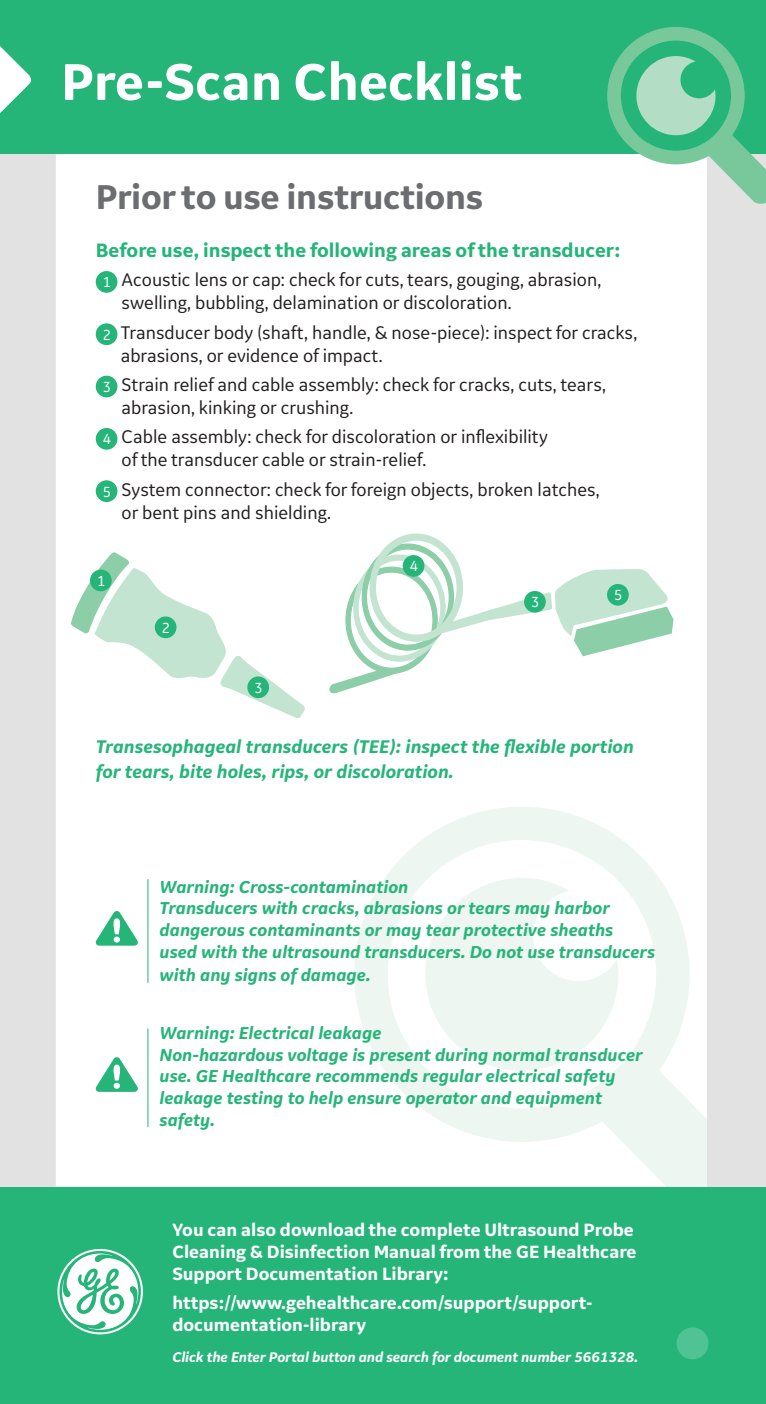
<style>
.page{position:relative;width:766px;height:1404px;background:#fff}
.page>*{position:absolute;margin:0;border:0;box-sizing:border-box;transform-origin:0 0}
.t1{font:700 54px "GE Inspira Sans";color:#fff}
.t2{font:700 36px "GE Inspira Sans";letter-spacing:-.01em;color:#6c6d70}
.Legalize_and_Referen{font:700 20.25px "GE Inspira Sans";color:#25b579}
.Legalize_and_Referen-2{font:19.12px/22.9px "GE Inspira Sans";color:#231f20}
.Legalize_and_Referen-3{font:italic 700 19.12px/24.3px "GE Inspira Sans";color:#25b579}
.Legalize_and_Referen-4{font:700 18.45px/22.3px "GE Inspira Sans";color:#fff}
.Legalize_and_Referen-5{font:italic 700 18px/22.1px "GE Inspira Sans";color:#25b579}
.Legalize_and_Referen-6{font:15.3px "GE Inspira Sans";color:#fff}
.Legalize_and_Referen-7{font:italic 700 14.62px "GE Inspira Sans";letter-spacing:-.01em;color:#fff}
</style>
<div class="page">
<div style="left:0;top:115px;width:765px;height:1192px;background:#e2e2e2"></div>
<div style="left:56px;top:128px;width:650px;height:1135px;background:#fff;border-radius:19px"></div>
<svg style="left:354px;top:807px;width:352px;height:379px"></svg>
<div style="left:96px;top:271px;width:21px;height:22px;background:#25b579;border-radius:50%"></div>
<div style="left:96px;top:323px;width:21px;height:22px;background:#25b579;border-radius:50%"></div>
<div style="left:96px;top:375px;width:21px;height:22px;background:#25b579;border-radius:50%"></div>
<div style="left:96px;top:428px;width:21px;height:21px;background:#25b579;border-radius:50%"></div>
<div style="left:96px;top:480px;width:21px;height:22px;background:#25b579;border-radius:50%"></div>
<div style="left:0;top:0;width:765px;height:153px;background:#25b579"></div>
<svg style="left:0;top:46px;width:32px;height:67px"></svg>
<svg style="left:607px;top:27px;width:158px;height:178px"></svg>
<div style="left:0;top:1186px;width:765px;height:217px;background:#25b579"></div>
<svg style="left:96px;top:911px;width:42px;height:34px"></svg>
<svg style="left:96px;top:1057px;width:42px;height:34px"></svg>
<hr style="left:147px;top:879px;width:1px;height:103px;background:#25b579">
<hr style="left:147px;top:1028px;width:1px;height:98px;background:#25b579">
<svg style="left:71px;top:552px;width:234px;height:165px"></svg>
<svg style="left:329px;top:533px;width:344px;height:161px"></svg>
<div style="left:402px;top:555px;width:22px;height:21px;background:#25b579;border-radius:50%"></div>
<div style="left:607px;top:584px;width:21px;height:21px;background:#25b579;border-radius:50%"></div>
<div style="left:247px;top:676px;width:22px;height:22px;background:#25b579;border-radius:50%"></div>
<div style="left:524px;top:591px;width:21px;height:21px;background:#25b579;border-radius:50%"></div>
<div style="left:155px;top:616px;width:21px;height:22px;background:#25b579;border-radius:50%"></div>
<div style="left:90px;top:569px;width:22px;height:22px;background:#25b579;border-radius:50%"></div>
<svg style="left:57px;top:1248px;width:86px;height:86px"></svg>
<div style="left:676px;top:1327px;width:32px;height:32px;background:#4fc393;border-radius:50%"></div>
<p class="t1" style="left:61px;top:48px;width:462px">Pre-Scan Checklist</p>
<p class="t2" style="left:96px;top:174px;width:389px">Prior to use instructions</p>
<p class="Legalize_and_Referen" style="left:96px;top:238px;width:526px">Before use, inspect the following areas of the transducer:</p>
<p class="Legalize_and_Referen-6" style="left:103px;top:273px;width:10px">1</p>
<p class="Legalize_and_Referen-2" style="left:121px;top:268px;width:481px">Acoustic lens or cap: check for cuts, tears, gouging, abrasion, swelling, bubbling, delamination or discoloration.</p>
<p class="Legalize_and_Referen-6" style="left:103px;top:325px;width:10px">2</p>
<p class="Legalize_and_Referen-2" style="left:121px;top:320px;width:518px">Transducer body (shaft, handle, &amp; nose-piece): inspect for cracks, abrasions, or evidence of impact.</p>
<p class="Legalize_and_Referen-6" style="left:103px;top:377px;width:10px">3</p>
<p class="Legalize_and_Referen-2" style="left:121px;top:372px;width:485px">Strain relief and cable assembly: check for cracks, cuts, tears, abrasion, kinking or crushing.</p>
<p class="Legalize_and_Referen-6" style="left:103px;top:429px;width:10px">4</p>
<p class="Legalize_and_Referen-2" style="left:121px;top:425px;width:428px">Cable assembly: check for discoloration or inflexibility of the transducer cable or strain-relief.</p>
<p class="Legalize_and_Referen-6" style="left:103px;top:482px;width:10px">5</p>
<p class="Legalize_and_Referen-2" style="left:121px;top:477px;width:479px">System connector: check for foreign objects, broken latches, or bent pins and shielding.</p>
<p class="Legalize_and_Referen-6" style="left:97px;top:571px;width:10px">1</p>
<p class="Legalize_and_Referen-6" style="left:162px;top:618px;width:10px">2</p>
<p class="Legalize_and_Referen-6" style="left:254px;top:678px;width:10px">3</p>
<p class="Legalize_and_Referen-6" style="left:409px;top:556px;width:10px">4</p>
<p class="Legalize_and_Referen-6" style="left:531px;top:592px;width:10px">3</p>
<p class="Legalize_and_Referen-6" style="left:614px;top:585px;width:10px">5</p>
<p class="Legalize_and_Referen-3" style="left:96px;top:734px;width:539px">Transesophageal transducers (TEE): inspect the flexible portion for tears, bite holes, rips, or discoloration.</p>
<p class="Legalize_and_Referen-5" style="left:159px;top:875px;width:497px">Warning: Cross-contamination<br>Transducers with cracks, abrasions or tears may harbor dangerous contaminants or may tear protective sheaths used with the ultrasound transducers. Do not use transducers with any signs of damage.</p>
<p class="Legalize_and_Referen-5" style="left:159px;top:1021px;width:484px">Warning: Electrical leakage<br>Non-hazardous voltage is present during normal transducer use. GE Healthcare recommends regular electrical safety leakage testing to help ensure operator and equipment safety.</p>
<p class="Legalize_and_Referen-4" style="left:172px;top:1217px;width:465px">You can also download the complete Ultrasound Probe<br>Cleaning &amp; Disinfection Manual from the GE Healthcare<br>Support Documentation Library:</p>
<p class="Legalize_and_Referen-4" style="left:172px;top:1291px;width:421px">https://www.gehealthcare.com/support/support&shy;documentation-library</p>
<p class="Legalize_and_Referen-7" style="left:172px;top:1347px;width:467px">Click the Enter Portal button and search for document number 5661328.</p>
</div>
